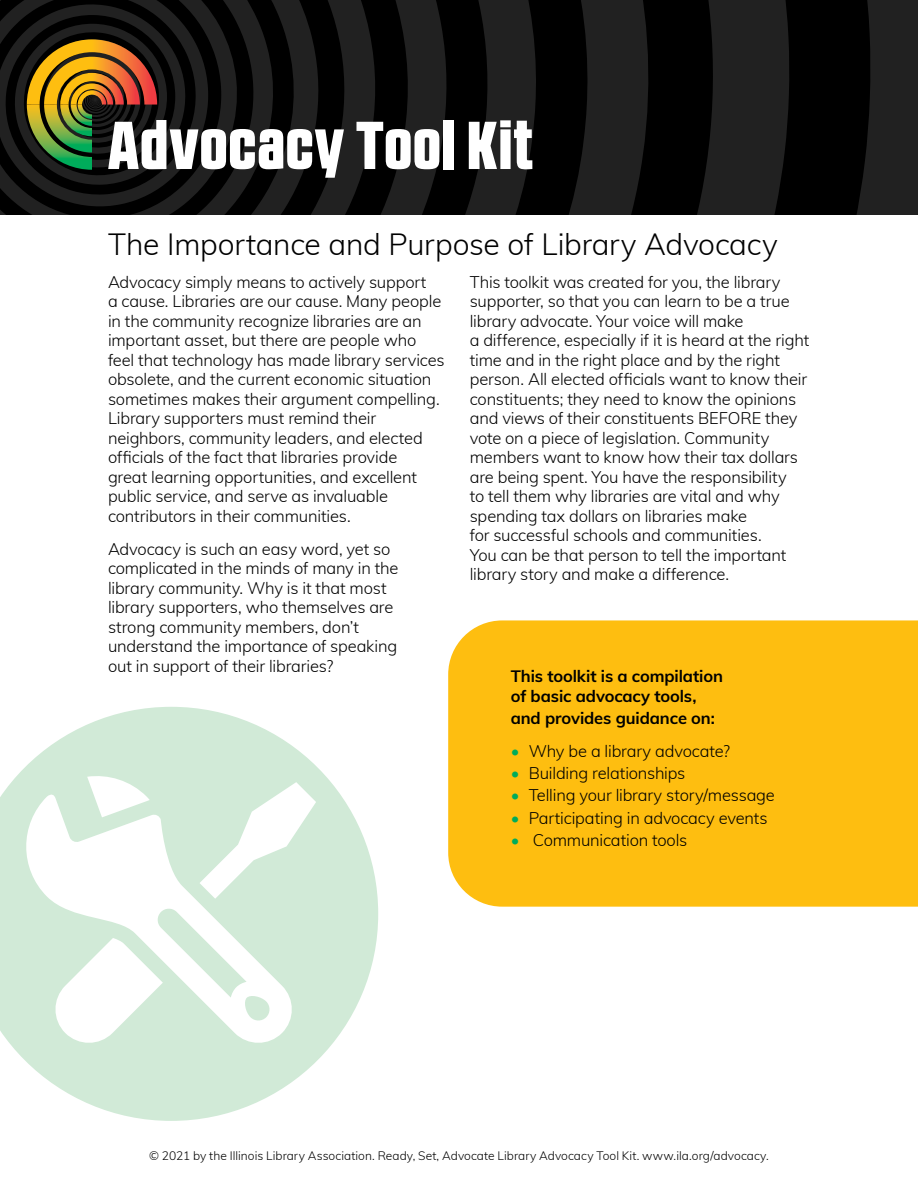
<style>
.page{position:relative;width:918px;height:1188px;background:#fff}
.page>*{position:absolute;margin:0;border:0;box-sizing:border-box;transform-origin:0 0}
.t1{font:67.5px "RB No 2.1 a Black DEMO";letter-spacing:.02em;color:#fff}
.t2{font:300 30px "Muli";letter-spacing:-.01em;color:#000}
.t3{font:300 16.5px/19.5px "Muli";letter-spacing:-.01em;color:#000}
.t4{font:700 16.5px/19.5px "Muli";letter-spacing:-.005em;color:#000}
.t5{font:300 12px "Muli";letter-spacing:.005em;color:#000}
.s1{color:#00ac5b}
</style>
<div class="page">
<svg style="left:0;top:707px;width:378px;height:414px;fill:#d1ead7"></svg>
<svg style="left:295px;top:782px;width:21px;height:264px;background:#d5ecdb"></svg>
<svg style="left:19px;top:774px;width:276px;height:272px;fill:#d1ead7"></svg>
<div style="left:448px;top:620px;width:470px;height:287px;background:#febe10"></div>
<svg style="left:0;top:0;width:918px;height:214px;background:#111"></svg>
<svg style="left:27px;top:39px;width:130px;height:131px;background:#66531e"></svg>
<h1 class="t1" style="left:108px;top:119px;width:426px">Advocacy Tool Kit</h1>
<h2 class="t2" style="left:108px;top:222px;width:671px">The Importance and Purpose of Library Advocacy</h2>
<p class="t3" style="left:108px;top:271px;width:338px">Advocacy simply means to actively support<br>a cause. Libraries are our cause. Many people in the community recognize libraries are an important asset, but there are people who feel that technology has made library services obsolete, and the current economic situation sometimes makes their argument compelling.<br>Library supporters must remind their neighbors, community leaders, and elected officials of the fact that libraries provide<br>great learning opportunities, and excellent public service, and serve as invaluable contributors in their communities.</p>
<p class="t3" style="left:108px;top:538px;width:292px">Advocacy is such an easy word, yet so complicated in the minds of many in the library community. Why is it that most library supporters, who themselves are strong community members, don’t understand the importance of speaking out in support of their libraries?</p>
<p class="t3" style="left:470px;top:271px;width:341px">This toolkit was created for you, the library supporter, so that you can learn to be a true library advocate. Your voice will make<br>a difference, especially if it is heard at the right time and in the right place and by the right person. All elected officials want to know their constituents; they need to know the opinions and views of their constituents BEFORE they vote on a piece of legislation. Community members want to know how their tax dollars are being spent. You have the responsibility<br>to tell them why libraries are vital and why spending tax dollars on libraries make<br>for successful schools and communities.<br>You can be that person to tell the important library story and make a difference.</p>
<p class="t4" style="left:511px;top:666px;width:214px">This toolkit is a compilation of basic advocacy tools,</p>
<p class="t4" style="left:511px;top:708px;width:206px">and provides guidance on:</p>
<p class="t3" style="left:511px;top:741px;width:221px"><span class="s1">•</span> Why be a library advocate?</p>
<p class="t3" style="left:511px;top:763px;width:176px"><span class="s1">•</span> Building relationships</p>
<p class="t3" style="left:511px;top:785px;width:266px"><span class="s1">•</span> Telling your library story/message</p>
<p class="t3" style="left:511px;top:807px;width:258px"><span class="s1">•</span> Participating in advocacy events</p>
<p class="t3" style="left:511px;top:829px;width:178px"><span class="s1">•</span> Communication tools</p>
<p class="t5" style="left:149px;top:1147px;width:621px">© 2021 by the Illinois Library Association. Ready, Set, Advocate Library Advocacy Tool Kit. www.ila.org/advocacy.</p>
</div>
